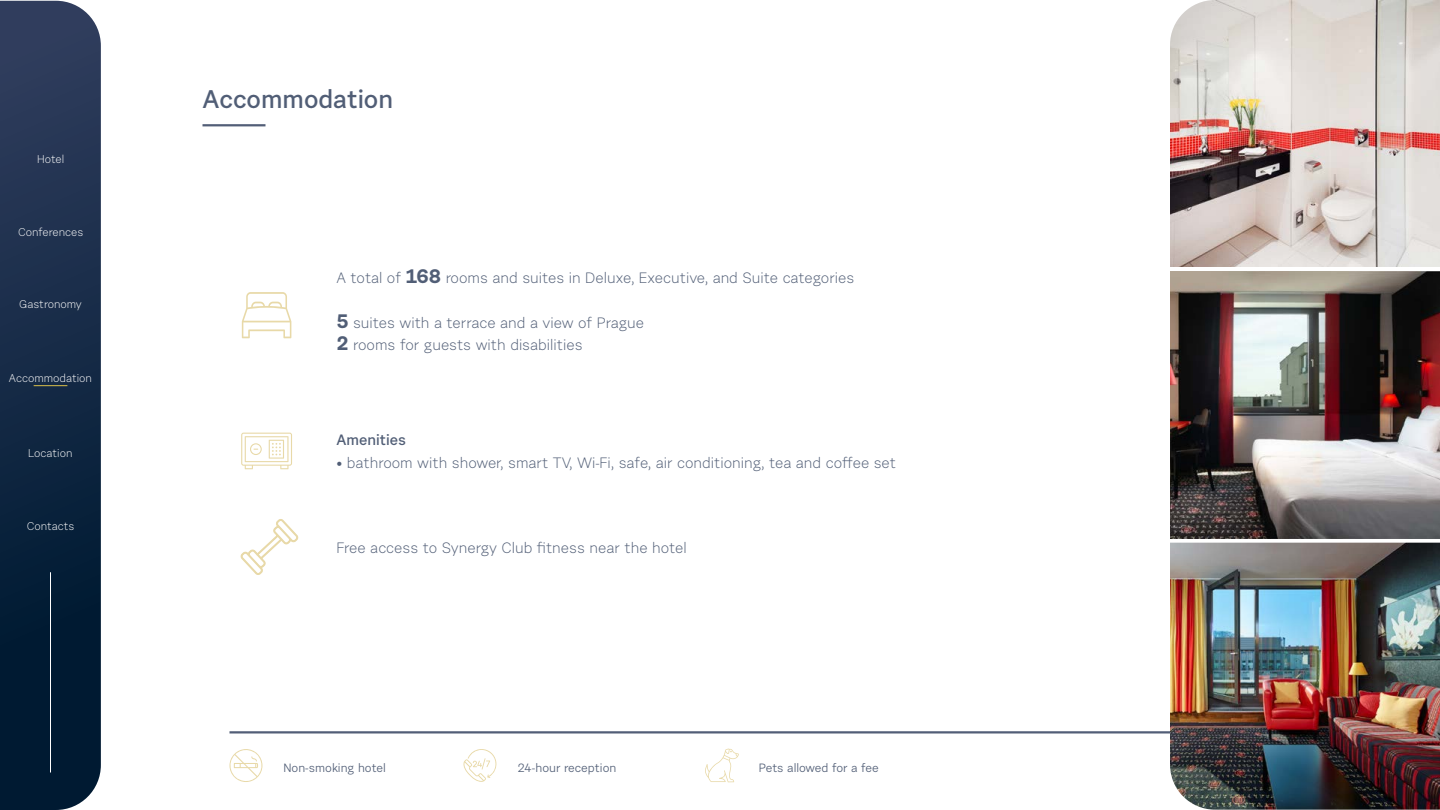
<style>
.page{position:relative;width:1440px;height:810px;background:#fff}
.page>*{position:absolute;margin:0;border:0;box-sizing:border-box;transform-origin:0 0}
.t1{font:700 25.5px "Urban Grotesk Li Se";color:#515e76}
.t2{font:15px/22.5px "Urban Grotesk Li Se";color:#515e76}
.t3{font:700 15px "Urban Grotesk Li Se";color:#515e76}
.t4{font:12px "Urban Grotesk Re Bo";color:#515e76}
.t5{font:11.25px "Urban Grotesk Li Se";color:#fff}
.s1{font-family:"Urban Grotesk Re Bo";font-weight:700;font-size:19.5px}
.s2{font-size:12px}
</style>
<div class="page">
<svg style="left:0;top:1px;width:101px;height:809px;background:#162b46"></svg>
<hr style="left:50px;top:572px;width:1px;height:200px;background:#fff">
<hr style="left:202px;top:124px;width:64px;height:2px;background:#525e77">
<svg style="left:242px;top:292px;width:49px;height:46px"></svg>
<svg style="left:241px;top:433px;width:51px;height:36px"></svg>
<hr style="left:230px;top:731px;width:1032px;height:3px;background:#525e77">
<img style="left:1170px;top:0;width:270px;height:267px">
<img style="left:1170px;top:271px;width:270px;height:267px">
<img style="left:1170px;top:543px;width:270px;height:267px">
<svg style="left:229px;top:749px;width:33px;height:33px"></svg>
<svg style="left:463px;top:749px;width:34px;height:33px"></svg>
<svg style="left:705px;top:749px;width:34px;height:33px"></svg>
<hr style="left:34px;top:385px;width:33px;height:1px;background:#d1b94a">
<svg style="left:240px;top:519px;width:59px;height:56px"></svg>
<p class="t5" style="left:37px;top:152px;width:29px">Hotel</p>
<p class="t5" style="left:18px;top:225px;width:67px">Conferences</p>
<p class="t5" style="left:19px;top:298px;width:64px">Gastronomy</p>
<p class="t5" style="left:9px;top:371px;width:85px">Accommodation</p>
<p class="t5" style="left:28px;top:446px;width:46px">Location</p>
<p class="t5" style="left:27px;top:520px;width:49px">Contacts</p>
<h1 class="t1" style="left:202px;top:83px;width:192px">Accommodation</h1>
<p class="t2" style="left:336px;top:266px;width:519px">A total of <span class="s1">168</span> rooms and suites in Deluxe, Executive, and Suite categories</p>
<p class="t2" style="left:336px;top:311px;width:309px"><span class="s1">5</span> suites with a terrace and a view of Prague<br><span class="s1">2</span> rooms for guests with disabilities</p>
<p class="t3" style="left:336px;top:431px;width:71px">Amenities</p>
<p class="t2" style="left:336px;top:451px;width:561px"><span class="s2">•</span> bathroom with shower, smart TV, Wi-Fi, safe, air conditioning, tea and coffee set</p>
<p class="t2" style="left:336px;top:536px;width:352px">Free access to Synergy Club fitness near the hotel</p>
<p class="t4" style="left:283px;top:760px;width:104px">Non-smoking hotel</p>
<p class="t4" style="left:517px;top:760px;width:100px">24-hour reception</p>
<p class="t4" style="left:759px;top:760px;width:121px">Pets allowed for a fee</p>
</div>
